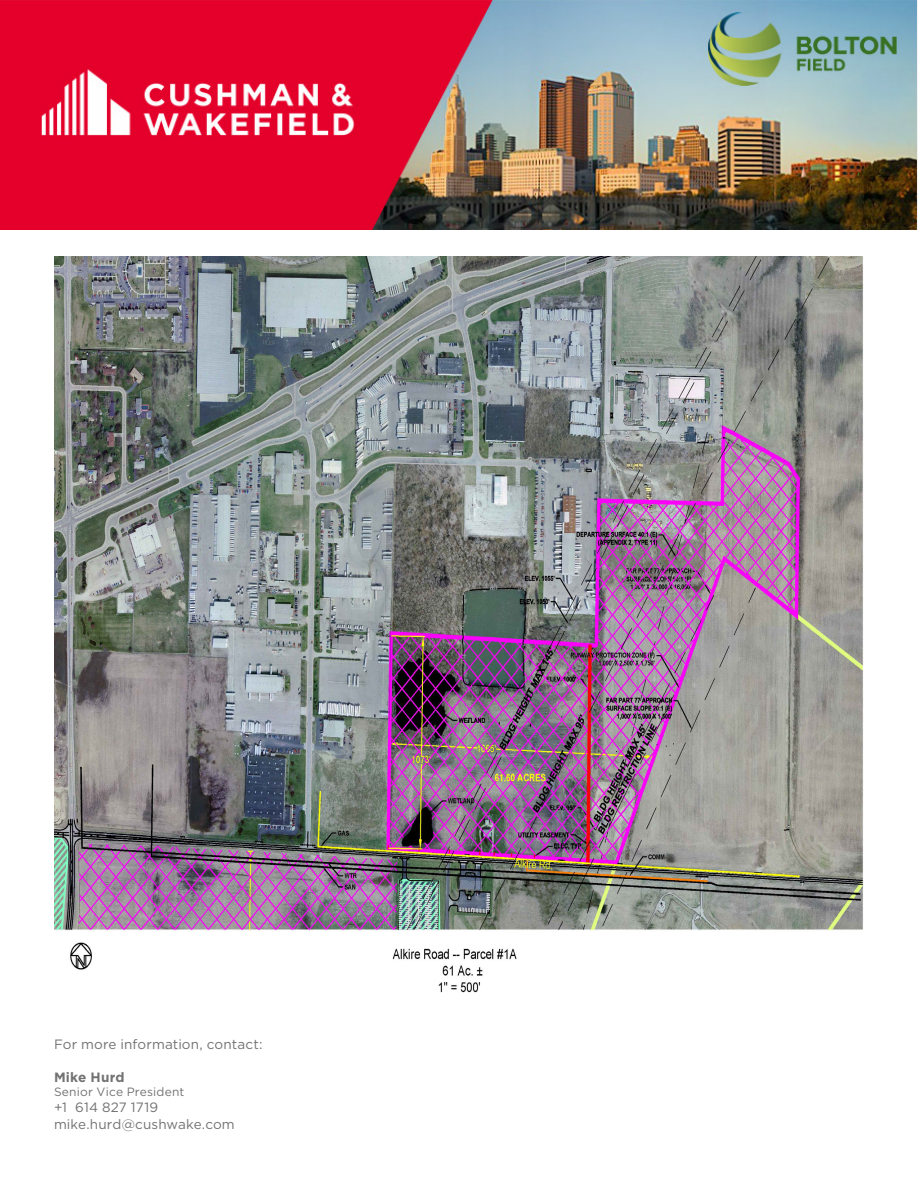
<style>
.page{position:relative;width:918px;height:1188px;background:#fff}
.page>*{position:absolute;margin:0;border:0;box-sizing:border-box;transform-origin:0 0}
.Broker_Contact_Small{font:13.5px/16.2px "Gotham";letter-spacing:.01em;color:#717271}
.Broker_Name{font:13.5px "Gotham";letter-spacing:.01em;color:#717271}
.Broker_Name-2{font:700 13.5px "Gotham";letter-spacing:.015em;color:#717271}
.Broker_Contact_Small-2{font:12px "Gotham";letter-spacing:.015em;color:#717271}
</style>
<div class="page">
<img style="left:0;top:0;width:918px;height:229px">
<img style="left:54px;top:256px;width:810px;height:737px">
<p class="Broker_Name" style="left:54px;top:1036px;width:210px">For more information, contact:</p>
<p class="Broker_Name-2" style="left:54px;top:1068px;width:72px">Mike Hurd</p>
<p class="Broker_Contact_Small-2" style="left:54px;top:1084px;width:132px">Senior Vice President</p>
<p class="Broker_Contact_Small" style="left:54px;top:1099px;width:182px">+1 614 827 1719 mike.hurd@cushwake.com</p>
</div>
